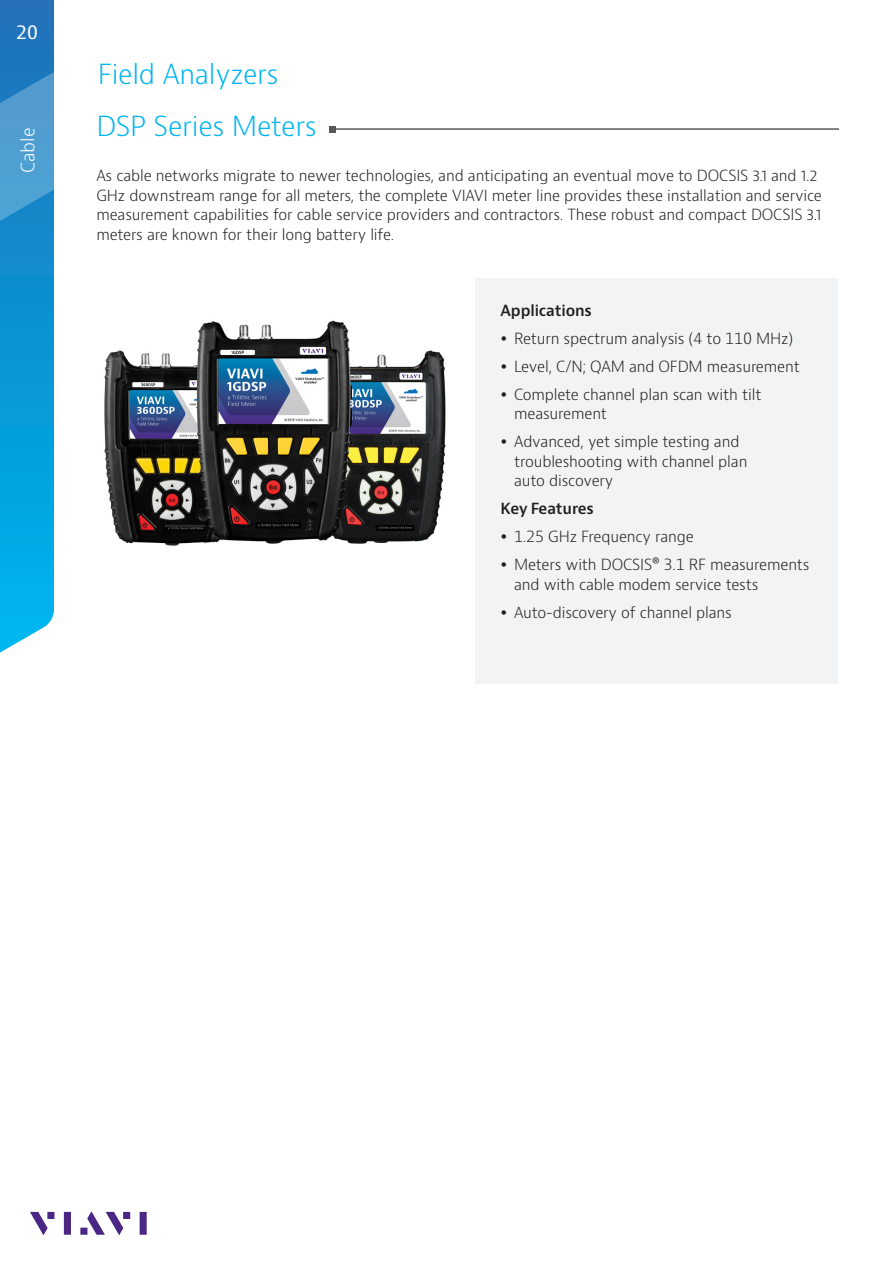
<style>
.page{position:relative;width:893px;height:1263px;background:#fff}
.page>*{position:absolute;margin:0;border:0;box-sizing:border-box;transform-origin:0 0}
.t1{font:300 27px "Bernino Sans";letter-spacing:-.01em;color:#00b6ef}
.t2{font:300 18px "Bernino Sans";color:#fff}
.t3{font:18px "Bernino Sans";color:#fff}
.Body_text_8_12_5{font:300 15px/19.5px "Bernino Sans";letter-spacing:-.01em;color:#231f20}
.Key_Features_Benefit{font:600 15px "Bernino Sans";letter-spacing:-.01em;color:#231f20}
</style>
<div class="page">
<svg style="left:0;top:0;width:54px;height:653px"></svg>
<svg style="left:30px;top:1212px;width:18px;height:23px"></svg>
<div style="left:47px;top:1212px;width:7px;height:7px;background:#4a2785"></div>
<div style="left:64px;top:1212px;width:7px;height:23px;background:#4a2785"></div>
<div style="left:123px;top:1212px;width:7px;height:7px;background:#4a2785"></div>
<div style="left:140px;top:1212px;width:7px;height:23px;background:#4a2785"></div>
<svg style="left:87px;top:1211px;width:36px;height:24px"></svg>
<div style="left:80px;top:1227px;width:7px;height:8px;background:#4a2785"></div>
<hr style="left:332px;top:128px;width:507px;height:2px;background:#57585a">
<svg style="left:329px;top:126px;width:6px;height:6px"></svg>
<div style="left:475px;top:278px;width:362px;height:405px;background:#f2f3f4"></div>
<img style="left:104px;top:320px;width:342px;height:226px">
<p class="t3" style="left:16px;top:21px;width:23px">20</p>
<p class="t2" style="left:16px;top:173px;width:47px;rotate:-90deg">Cable</p>
<h2 class="t1" style="left:98px;top:56px;width:182px">Field Analyzers</h2>
<h2 class="t1" style="left:96px;top:108px;width:222px">DSP Series Meters</h2>
<p class="Body_text_8_12_5" style="left:96px;top:166px;width:727px">As cable networks migrate to newer technologies, and anticipating an eventual move to DOCSIS 3.1 and 1.2<br>GHz downstream range for all meters, the complete VIAVI meter line provides these installation and service measurement capabilities for cable service providers and contractors. These robust and compact DOCSIS 3.1 meters are known for their long battery life.</p>
<p class="Key_Features_Benefit" style="left:501px;top:300px;width:93px">Applications</p>
<p class="Body_text_8_12_5" style="left:514px;top:329px;width:281px">Return spectrum analysis (4 to 110 MHz)</p>
<p class="Body_text_8_12_5" style="left:514px;top:357px;width:287px">Level, C/N; QAM and OFDM measurement</p>
<p class="Body_text_8_12_5" style="left:514px;top:385px;width:249px">Complete channel plan scan with tilt measurement</p>
<p class="Body_text_8_12_5" style="left:514px;top:432px;width:235px">Advanced, yet simple testing and troubleshooting with channel plan auto discovery</p>
<p class="Key_Features_Benefit" style="left:501px;top:499px;width:95px">Key Features</p>
<p class="Body_text_8_12_5" style="left:514px;top:527px;width:181px">1.25 GHz Frequency range</p>
<p class="Body_text_8_12_5" style="left:514px;top:555px;width:297px">Meters with DOCSIS® 3.1 RF measurements and with cable modem service tests</p>
<p class="Body_text_8_12_5" style="left:514px;top:603px;width:219px">Auto-discovery of channel plans</p>
</div>
